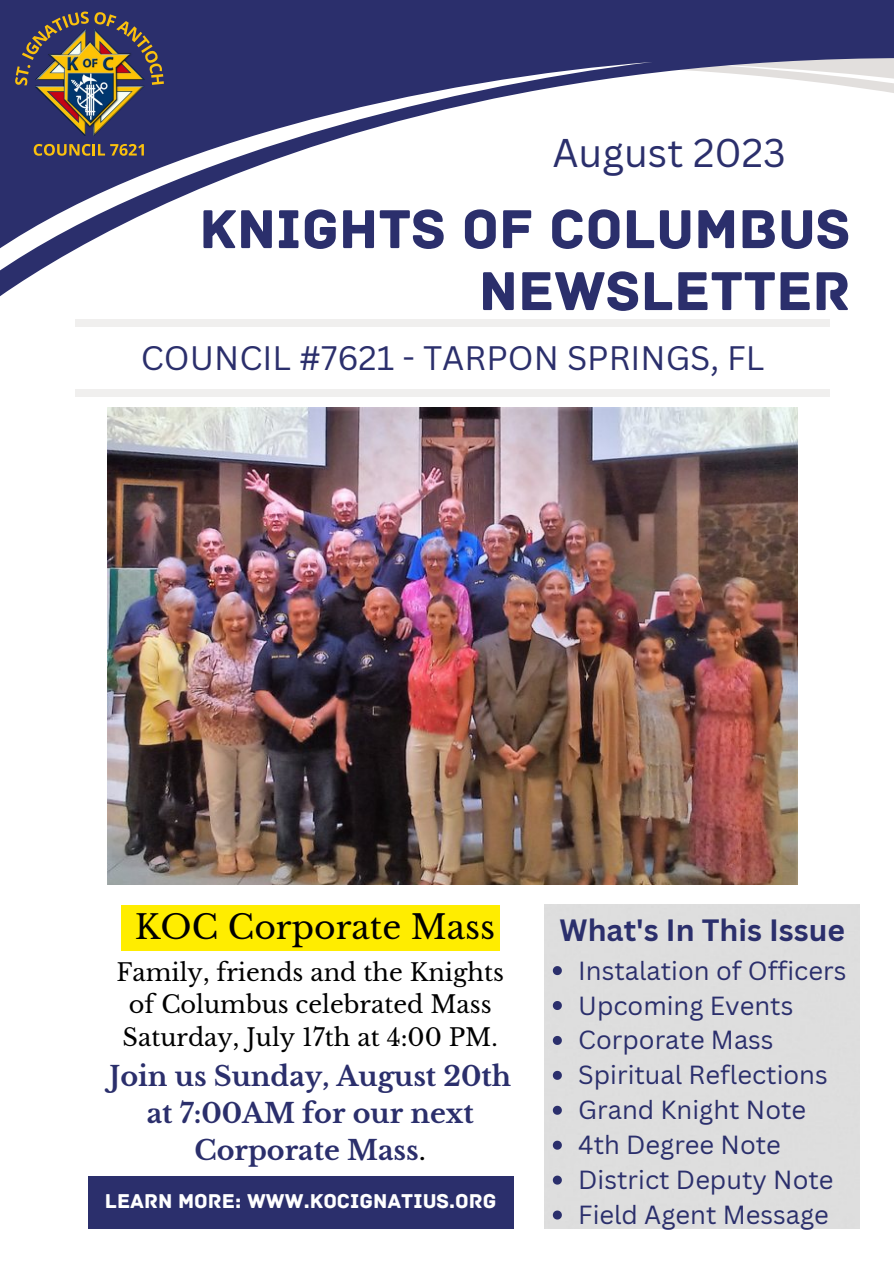
<style>
.page{position:relative;width:894px;height:1264px;background:#fff}
.page>*{position:absolute;margin:0;border:0;box-sizing:border-box;transform-origin:0 0}
.t1{font:57.45px/61.9px "Archive";color:#2b2f6c;text-align:right}
.t2{font:39px "Canva Sans";color:#2b2f6c}
.t3{font:33px "Canva Sans";color:#2b2f6c}
.t4{font:33px "Libre Baskerville";color:#000}
.t5{font:700 30px "Canva Sans";color:#2b2f6c}
.t6{font:700 27px/37.2px "Libre Baskerville";color:#2b2f6c;text-align:center}
.t7{font:25.5px/35px "Canva Sans";color:#2b2f6c}
.t8{font:24px/32.7px "Libre Baskerville";color:#000}
.t9{font:21px "Archive";color:#fff}
.s1{font-weight:400;color:#000}
</style>
<div class="page">
<svg style="left:0;top:0;width:893px;height:327px"></svg>
<div style="left:88px;top:1176px;width:425px;height:53px;background:#2b2f6c"></div>
<img style="left:35px;top:85px;width:109px;height:51px">
<svg style="left:34px;top:144px;width:110px;height:12px"></svg>
<img style="left:15px;top:12px;width:149px;height:73px">
<div style="left:75px;top:319px;width:754px;height:8px;background:#f0efee"></div>
<div style="left:75px;top:389px;width:754px;height:7px;background:#f0efee"></div>
<div style="left:544px;top:904px;width:315px;height:324px;background:#dedede"></div>
<img style="left:107px;top:407px;width:690px;height:477px">
<svg style="left:552px;top:966px;width:9px;height:9px"></svg>
<svg style="left:552px;top:1001px;width:9px;height:9px"></svg>
<svg style="left:552px;top:1035px;width:9px;height:9px"></svg>
<svg style="left:552px;top:1070px;width:9px;height:9px"></svg>
<svg style="left:552px;top:1105px;width:9px;height:9px"></svg>
<svg style="left:552px;top:1140px;width:9px;height:9px"></svg>
<svg style="left:552px;top:1175px;width:9px;height:9px"></svg>
<svg style="left:552px;top:1210px;width:9px;height:9px"></svg>
<div style="left:120px;top:905px;width:379px;height:45px;background:#ffed00"></div>
<h2 class="t2" style="left:552px;top:125px;width:235px">August 2023</h2>
<h1 class="t1" style="left:199px;top:199px;width:652px">KNIGHTS OF COLUMBUS<br>NEWSLETTER</h1>
<p class="t3" style="left:141px;top:334px;width:625px">COUNCIL #7621 - TARPON SPRINGS, FL</p>
<p class="t4" style="left:135px;top:907px;width:361px">KOC Corporate Mass</p>
<p class="t5" style="left:559px;top:909px;width:287px">What's In This Issue</p>
<p class="t8" style="left:116px;top:956px;width:389px">Family, friends and the Knights of Columbus celebrated Mass<br>Saturday, July 17th at 4:00 PM.</p>
<p class="t6" style="left:109px;top:1057px;width:403px">Join us Sunday, August 20th at 7:00AM for our next<br>Corporate Mass<span class="s1">.</span></p>
<p class="t7" style="left:578px;top:952px;width:269px">Instalation of Officers<br>Upcoming Events<br>Corporate Mass<br>Spiritual Reflections<br>Grand Knight Note<br>4th Degree Note<br>District Deputy Note<br>Field Agent Message</p>
<p class="t9" style="left:105px;top:1188px;width:393px">LEARN MORE: WWW.KOCIGNATIUS.ORG</p>
</div>
